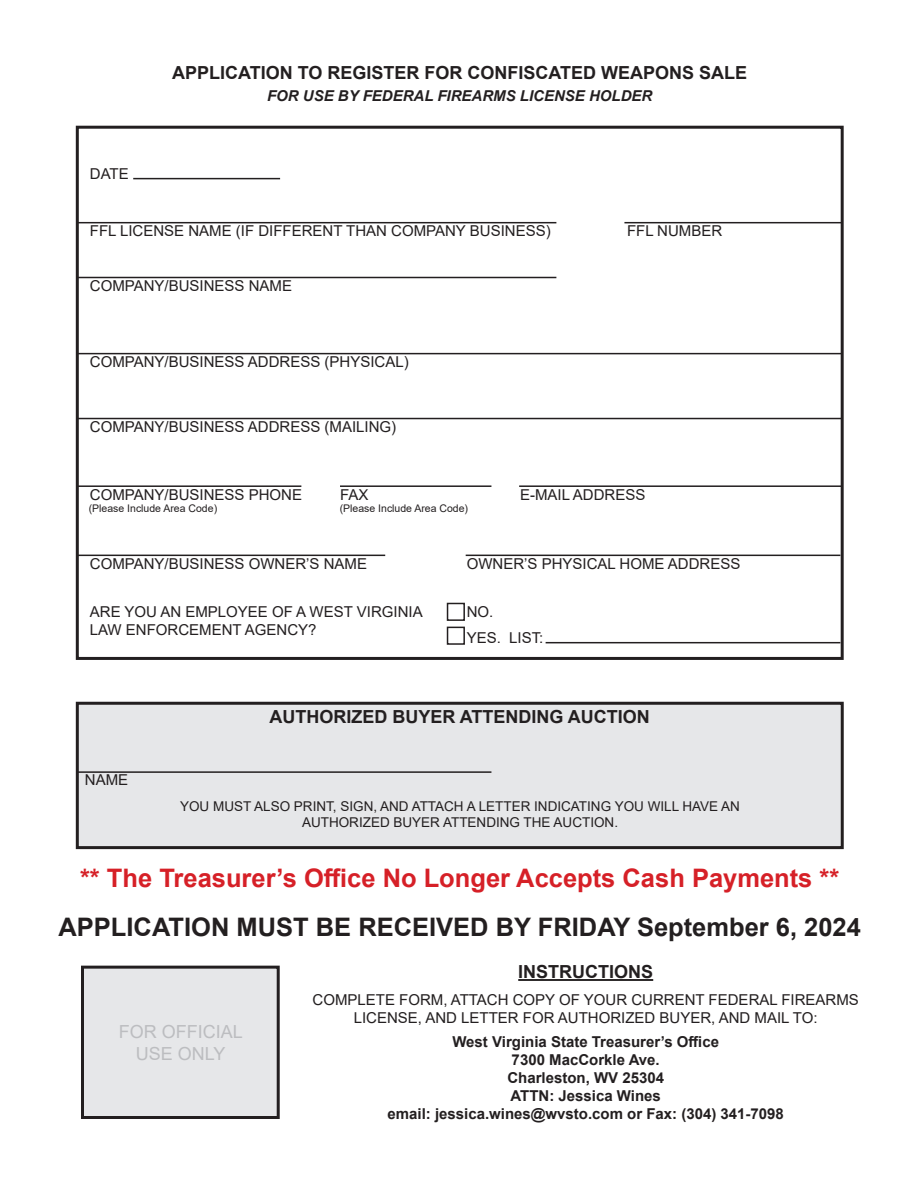
<style>
.page{position:relative;width:918px;height:1188px;background:#fff}
.page>*{position:absolute;margin:0;border:0;box-sizing:border-box;transform-origin:0 0}
.t1{font:700 25.5px "Arial";color:#d62027}
.t2{font:700 25.5px "Arial";color:#231f20}
.t3{font:700 18px "Arial";color:#231f20}
.t4{font:18px/21.6px "Arial";color:#bcbdc0;text-align:center}
.t5{font:15px/18px "Arial";color:#231f20}
.t6{font:700 15px "Arial";color:#231f20}
.t7{font:italic 700 15px "Arial";color:#231f20}
.t8{font:13.5px "Arial";color:#231f20}
.t9{font:10.5px "Arial";color:#231f20}
</style>
<div class="page">
<hr style="left:518px;top:979px;width:135px;height:2px;background:#231f20">
<div style="left:82px;top:967px;width:196px;height:151px;background:#e6e7e9"></div>
<div style="left:81px;top:966px;width:199px;height:153px;border:3px solid #231f20"></div>
<div style="left:75px;top:701px;width:769px;height:149px;background:#e6e7e9"></div>
<div style="left:76px;top:126px;width:768px;height:534px;border:3px solid #231f20"></div>
<hr style="left:133px;top:178px;width:147px;height:1px;background:#231f20">
<hr style="left:78px;top:222px;width:478px;height:1px;background:#231f20">
<hr style="left:624px;top:222px;width:219px;height:1px;background:#231f20">
<hr style="left:78px;top:277px;width:478px;height:1px;background:#231f20">
<hr style="left:78px;top:353px;width:764px;height:1px;background:#231f20">
<hr style="left:78px;top:418px;width:764px;height:1px;background:#231f20">
<hr style="left:78px;top:485px;width:223px;height:2px;background:#231f20">
<hr style="left:340px;top:485px;width:151px;height:2px;background:#231f20">
<hr style="left:519px;top:485px;width:323px;height:2px;background:#231f20">
<hr style="left:78px;top:555px;width:307px;height:1px;background:#231f20">
<hr style="left:466px;top:555px;width:374px;height:1px;background:#231f20">
<hr style="left:78px;top:771px;width:413px;height:2px;background:#231f20">
<hr style="left:546px;top:642px;width:294px;height:1px;background:#231f20">
<div style="left:447px;top:603px;width:18px;height:18px;border:2px solid #231f20"></div>
<div style="left:447px;top:627px;width:18px;height:18px;border:2px solid #231f20"></div>
<p class="t3" style="left:172px;top:60px;width:577px">APPLICATION TO REGISTER FOR CONFISCATED WEAPONS SALE</p>
<p class="t5" style="left:90px;top:165px;width:40px">DATE</p>
<p class="t7" style="left:267px;top:86px;width:387px">FOR USE BY FEDERAL FIREARMS LICENSE HOLDER</p>
<p class="t5" style="left:90px;top:221px;width:462px">FFL LICENSE NAME (IF DIFFERENT THAN COMPANY BUSINESS)</p>
<p class="t5" style="left:90px;top:276px;width:204px">COMPANY/BUSINESS NAME</p>
<p class="t5" style="left:90px;top:352px;width:320px">COMPANY/BUSINESS ADDRESS (PHYSICAL)</p>
<p class="t5" style="left:90px;top:417px;width:308px">COMPANY/BUSINESS ADDRESS (MAILING)</p>
<p class="t5" style="left:627px;top:221px;width:97px">FFL NUMBER</p>
<p class="t5" style="left:90px;top:485px;width:214px">COMPANY/BUSINESS PHONE</p>
<p class="t5" style="left:340px;top:485px;width:30px">FAX</p>
<p class="t9" style="left:89px;top:502px;width:130px">(Please Include Area Code)</p>
<p class="t9" style="left:340px;top:502px;width:130px">(Please Include Area Code)</p>
<p class="t5" style="left:520px;top:485px;width:127px">E-MAIL ADDRESS</p>
<p class="t5" style="left:90px;top:554px;width:279px">COMPANY/BUSINESS OWNER’S NAME</p>
<p class="t5" style="left:90px;top:602px;width:334px">ARE YOU AN EMPLOYEE OF A WEST VIRGINIA<br>LAW ENFORCEMENT AGENCY?</p>
<p class="t5" style="left:467px;top:554px;width:275px">OWNER’S PHYSICAL HOME ADDRESS</p>
<p class="t5" style="left:467px;top:602px;width:28px">NO.</p>
<p class="t5" style="left:467px;top:628px;width:78px">YES. LIST:</p>
<p class="t5" style="left:85px;top:771px;width:45px">NAME</p>
<p class="t3" style="left:270px;top:704px;width:382px">AUTHORIZED BUYER ATTENDING AUCTION</p>
<p class="t8" style="left:180px;top:797px;width:561px">YOU MUST ALSO PRINT, SIGN, AND ATTACH A LETTER INDICATING YOU WILL HAVE AN</p>
<p class="t8" style="left:302px;top:813px;width:318px">AUTHORIZED BUYER ATTENDING THE AUCTION.</p>
<p class="t1" style="left:80px;top:860px;width:761px">** The Treasurer’s Office No Longer Accepts Cash Payments **</p>
<p class="t2" style="left:58px;top:909px;width:804px">APPLICATION MUST BE RECEIVED BY FRIDAY September 6, 2024</p>
<p class="t4" style="left:119px;top:1021px;width:126px">FOR OFFICIAL<br>USE ONLY</p>
<p class="t3" style="left:518px;top:959px;width:136px">INSTRUCTIONS</p>
<p class="t5" style="left:313px;top:990px;width:548px">COMPLETE FORM, ATTACH COPY OF YOUR CURRENT FEDERAL FIREARMS</p>
<p class="t5" style="left:354px;top:1008px;width:465px">LICENSE, AND LETTER FOR AUTHORIZED BUYER, AND MAIL TO:</p>
<p class="t6" style="left:452px;top:1031px;width:268px">West Virginia State Treasurer’s Office</p>
<p class="t6" style="left:512px;top:1049px;width:150px">7300 MacCorkle Ave.</p>
<p class="t6" style="left:507px;top:1067px;width:158px">Charleston, WV 25304</p>
<p class="t6" style="left:511px;top:1085px;width:152px">ATTN: Jessica Wines</p>
<p class="t6" style="left:387px;top:1103px;width:398px">email: jessica.wines@wvsto.com or Fax: (304) 341-7098</p>
</div>
